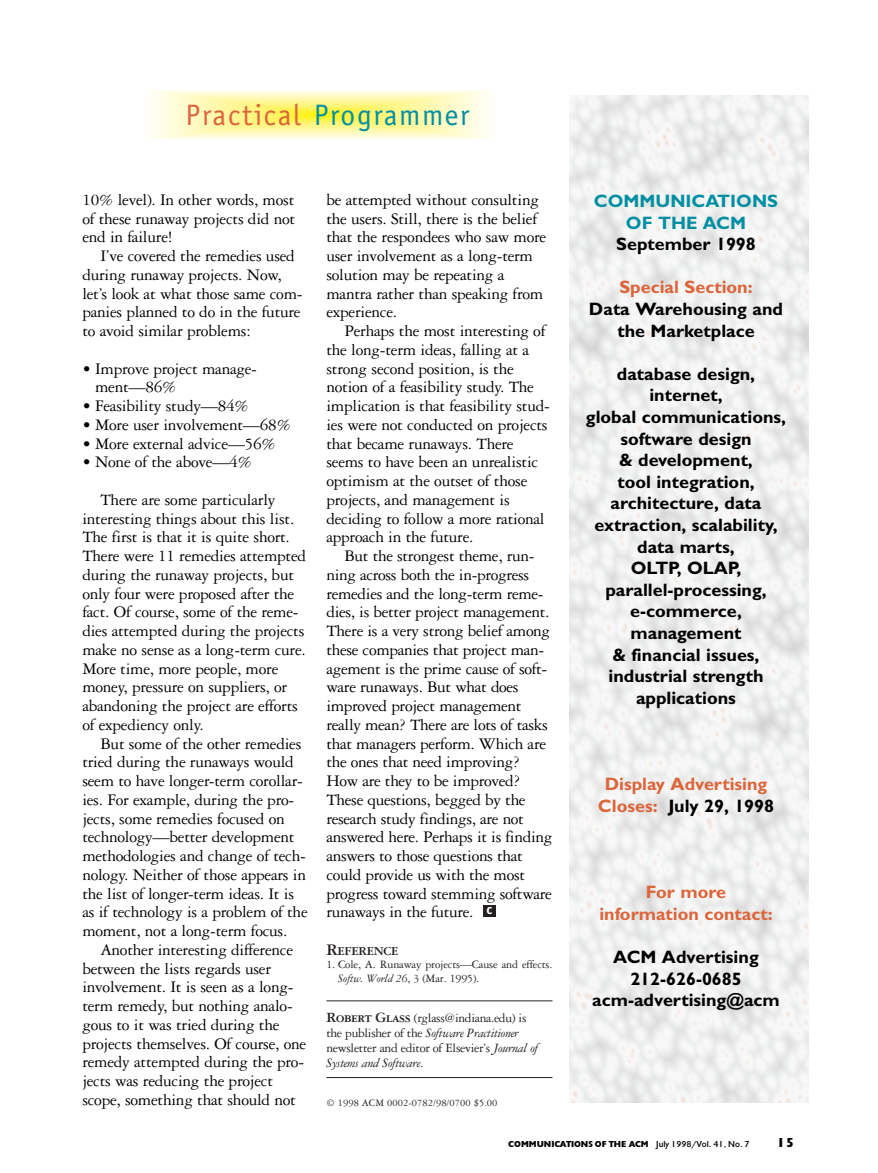
<style>
.page{position:relative;width:878px;height:1173px;background:#fff}
.page>*{position:absolute;margin:0;border:0;box-sizing:border-box;transform-origin:0 0}
.t1{font:29.7px "Officina Sans";letter-spacing:.055em;color:#008fa2}
.t2{font:700 18px/21.6px "Gill Sans";color:#000;text-align:center}
.t3{font:700 18px/21.6px "Gill Sans";color:#dc653b;text-align:center}
.t4{font:700 18px/21.6px "Gill Sans";color:#008fa2;text-align:center}
.t5{font:17.25px/18.8px "Garamond Three";letter-spacing:-.015em;color:#000}
.t6{font:13.5px/15px "Garamond Three";letter-spacing:-.025em;color:#231f20}
.t7{font:900 13.5px "Gill";color:#000}
.t8{font:700 13.5px "Meta";color:#fff}
.t9{font:700 12.9px "Garamond Three";letter-spacing:-.02em;color:#231f20}
.t10{font:12px/13.5px "Garamond Three";letter-spacing:-.015em;color:#231f20}
.t11{font:10.5px "Garamond Three";letter-spacing:.005em;color:#231f20}
.t12{font:900 9px "Gill";color:#000}
.s1{color:#dc653b}
.s2{font-size:17.25px}
.s3{font-style:italic}
.s4{font-family:"Garamond Three Bold SC";font-size:15px}
.s5{color:#000}
.s6{font-weight:400}
</style>
<div class="page">
<div style="left:154px;top:90px;width:332px;height:49px;background:#fffef2"></div>
<div style="left:161px;top:91px;width:318px;height:47px;background:#fffde9"></div>
<div style="left:168px;top:92px;width:304px;height:45px;background:#fffce1"></div>
<div style="left:175px;top:93px;width:290px;height:43px;background:#fffcda"></div>
<div style="left:182px;top:94px;width:276px;height:41px;background:#fffbd2"></div>
<div style="left:189px;top:95px;width:262px;height:39px;background:#fffaca"></div>
<div style="left:195px;top:96px;width:249px;height:37px;background:#fffac2"></div>
<div style="left:202px;top:97px;width:236px;height:35px;background:#fff9bb"></div>
<div style="left:209px;top:98px;width:222px;height:33px;background:#fff9b3"></div>
<div style="left:215px;top:99px;width:209px;height:31px;background:#fff8ab"></div>
<div style="left:222px;top:100px;width:196px;height:29px;background:#fff7a4"></div>
<div style="left:229px;top:101px;width:182px;height:27px;background:#fff79d"></div>
<div style="left:232px;top:102px;width:176px;height:26px;background:#fff699"></div>
<div style="left:236px;top:102px;width:168px;height:25px;background:#fff695"></div>
<div style="left:243px;top:103px;width:154px;height:23px;background:#fff68d"></div>
<div style="left:250px;top:104px;width:140px;height:21px;background:#fff684"></div>
<div style="left:257px;top:105px;width:126px;height:19px;background:#fff57c"></div>
<div style="left:261px;top:106px;width:117px;height:17px;background:#fff575"></div>
<div style="left:264px;top:107px;width:112px;height:16px;background:#fff571"></div>
<div style="left:267px;top:107px;width:106px;height:15px;background:#fff46d"></div>
<div style="left:270px;top:107px;width:100px;height:15px;background:#fff469"></div>
<div style="left:272px;top:108px;width:95px;height:14px;background:#fff465"></div>
<div style="left:275px;top:108px;width:90px;height:13px;background:#fff461"></div>
<div style="left:277px;top:108px;width:86px;height:13px;background:#fff35d"></div>
<div style="left:279px;top:109px;width:81px;height:12px;background:#fff358"></div>
<div style="left:281px;top:109px;width:77px;height:11px;background:#fff354"></div>
<div style="left:283px;top:109px;width:73px;height:11px;background:#fff350"></div>
<div style="left:286px;top:110px;width:68px;height:10px;background:#fff34a"></div>
<div style="left:288px;top:110px;width:64px;height:9px;background:#fff346"></div>
<div style="left:290px;top:110px;width:59px;height:9px;background:#fff342"></div>
<div style="left:292px;top:111px;width:55px;height:8px;background:#fff33e"></div>
<div style="left:294px;top:111px;width:51px;height:7px;background:#fff33a"></div>
<div style="left:297px;top:111px;width:46px;height:7px;background:#fff334"></div>
<div style="left:299px;top:112px;width:42px;height:6px;background:#fff22f"></div>
<div style="left:300px;top:112px;width:40px;height:6px;background:#fff227"></div>
<div style="left:301px;top:112px;width:38px;height:5px;background:#fff22c"></div>
<div style="left:303px;top:112px;width:34px;height:5px;background:#fff227"></div>
<div style="left:305px;top:112px;width:30px;height:5px;background:#fff223"></div>
<hr style="left:306px;top:113px;width:28px;height:4px;background:#fff21f">
<hr style="left:307px;top:113px;width:26px;height:4px;background:#fff117">
<hr style="left:308px;top:113px;width:24px;height:3px;background:#fff21b">
<hr style="left:310px;top:113px;width:20px;height:3px;background:#fff116">
<svg style="left:315px;top:114px;width:10px;height:2px"></svg>
<hr style="left:326px;top:1000px;width:226px;height:1px;background:#231f20">
<hr style="left:326px;top:1077px;width:226px;height:1px;background:#231f20">
<div style="left:483px;top:905px;width:12px;height:12px;background:#231f20"></div>
<h1 class="t1" style="left:185px;top:103px;width:285px"><span class="s1">Practical</span> Programmer</h1>
<p class="t5" style="left:82px;top:192px;width:214px;text-align:justify">10% level). In other words, most of these runaway projects did not end in failure!</p>
<p class="t5" style="left:82px;top:248px;width:222px;text-indent:18px">I’ve covered the remedies used during runaway projects. Now, let’s look at what those same com&shy;panies planned to do in the future to avoid similar problems:</p>
<p class="t5" style="left:95px;top:360px;width:163px;text-indent:-13px">• Improve project manage&shy;ment—86%</p>
<p class="t5" style="left:82px;top:398px;width:168px">• Feasibility study—84%</p>
<p class="t5" style="left:82px;top:417px;width:210px">• More user involvement—68%</p>
<p class="t5" style="left:82px;top:435px;width:195px">• More external advice—56%</p>
<p class="t5" style="left:100px;top:445px;width:177px;line-height:37.5px;text-indent:-18px">• None of the above—4%<br>There are some particularly</p>
<p class="t5" style="left:82px;top:510px;width:225px">interesting things about this list.<br>The first is that it is quite short.<br>There were 11 remedies attempted during the runaway projects, but only four were proposed after the fact. Of course, some of the reme&shy;dies attempted during the projects make no sense as a long-term cure.<br>More time, more people, more money, pressure on suppliers, or abandoning the project are efforts of expediency only.</p>
<p class="t5" style="left:82px;top:735px;width:227px;text-indent:18px">But some of the other remedies tried during the runaways would seem to have longer-term corollar&shy;ies. For example, during the pro&shy;jects, some remedies focused on technology—better development methodologies and change of tech&shy;nology. Neither of those appears in the list of longer-term ideas. It is as if technology is a problem of the moment, not a long-term focus.</p>
<p class="t5" style="left:82px;top:942px;width:225px;text-indent:18px">Another interesting difference between the lists regards user involvement. It is seen as a long&shy;term remedy, but nothing analo&shy;gous to it was tried during the projects themselves. Of course, one remedy attempted during the pro&shy;jects was reducing the project scope, something that should not</p>
<p class="t5" style="left:326px;top:192px;width:221px">be attempted without consulting the users. Still, there is the belief that the respondees who saw more user involvement as a long-term solution may be repeating a mantra rather than speaking from experience.</p>
<p class="t5" style="left:326px;top:323px;width:225px;text-indent:18px">Perhaps the most interesting of the long-term ideas, falling at a strong second position, is the notion of a feasibility study. The implication is that feasibility stud&shy;ies were not conducted on projects that became runaways. There seems to have been an unrealistic optimism at the outset of those projects, and management is deciding to follow a more rational approach in the future.</p>
<p class="t5" style="left:326px;top:548px;width:227px;text-indent:18px">But the strongest theme, run&shy;ning across both the in-progress remedies and the long-term reme&shy;dies, is better project management.<br>There is a very strong belief among these companies that project man&shy;agement is the prime cause of soft&shy;ware runaways. But what does improved project management really mean? There are lots of tasks that managers perform. Which are the ones that need improving?<br>How are they to be improved?<br>These questions, begged by the research study findings, are not answered here. Perhaps it is finding answers to those questions that could provide us with the most progress toward stemming software runaways in the future.</p>
<p class="t9" style="left:326px;top:946px;width:73px"><span class="s2">R</span>EFERENCE</p>
<p class="t10" style="left:338px;top:959px;width:216px;text-indent:-12px">1. Cole, A. Runaway projects—Cause and effects.<br><span class="s3">Softw. World 26</span>, 3 (Mar. 1995).</p>
<p class="t6" style="left:326px;top:1012px;width:213px"><span class="s4">Robert Glass</span> (rglass@indiana.edu) is the publisher of the <span class="s3">Software Practitioner </span>newsletter and editor of Elsevier’s <span class="s3">Journal of Systems and Software</span>.</p>
<p class="t11" style="left:326px;top:1099px;width:173px">© 1998 ACM 0002-0782/98/0700 $5.00</p>
<p class="t8" style="left:486px;top:905px;width:7px">c</p>
<p class="t4" style="left:594px;top:192px;width:186px">COMMUNICATIONS<br>OF THE ACM</p>
<p class="t2" style="left:616px;top:235px;width:141px">September 1998</p>
<p class="t3" style="left:619px;top:278px;width:135px">Special Section:</p>
<p class="t2" style="left:589px;top:300px;width:196px">Data Warehousing and the Marketplace</p>
<p class="t2" style="left:586px;top:365px;width:202px">database design, internet,<br>global communications, software design<br>&amp; development,<br>tool integration, architecture, data extraction, scalability, data marts,<br>OLTP, OLAP, parallel-processing, e-commerce, management<br>&amp; financial issues, industrial strength applications</p>
<p class="t3" style="left:598px;top:775px;width:178px">Display Advertising<br>Closes: <span class="s5">July 29, 1998</span></p>
<p class="t3" style="left:599px;top:883px;width:175px">For more information contact:</p>
<p class="t2" style="left:592px;top:948px;width:189px">ACM Advertising<br>212-626-0685 acm-advertising@acm</p>
<p class="t12" style="left:508px;top:1141px;width:243px">COMMUNICATIONS OF THE ACM <span class="s6">July 1998/Vol. 41, No. 7</span></p>
<p class="t7" style="left:776px;top:1137px;width:19px">15</p>
</div>
